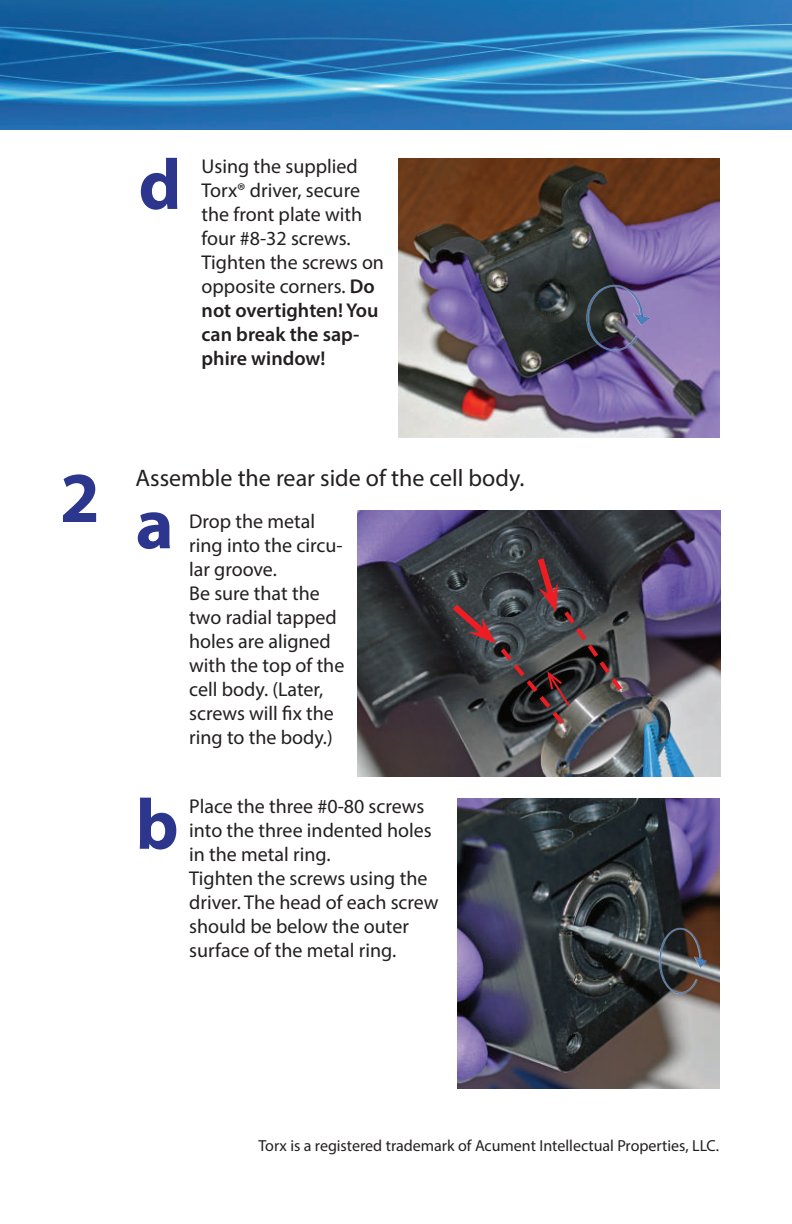
<style>
.page{position:relative;width:792px;height:1224px;background:#fff}
.page>*{position:absolute;margin:0;border:0;box-sizing:border-box;transform-origin:0 0}
.t1{font:700 72px "Myriad Pro";color:#2b368c}
.t2{font:24px "Myriad Pro";color:#231f20}
.t3{font:20px/24px "Myriad Pro";color:#231f20}
.t4{font:16px "Myriad Pro";color:#231f20}
.s1{font-weight:600}
</style>
<div class="page">
<img style="left:0;top:0;width:792px;height:130px">
<img style="left:399px;top:158px;width:321px;height:279px">
<img style="left:578px;top:282px;width:74px;height:71px">
<img style="left:357px;top:511px;width:364px;height:265px">
<svg style="left:446px;top:552px;width:180px;height:176px"></svg>
<img style="left:458px;top:799px;width:262px;height:290px">
<img style="left:652px;top:924px;width:56px;height:71px">
<h1 class="t1" style="left:138px;top:138px;width:44px">d</h1>
<p class="t3" style="left:202px;top:154px;width:184px">Using the supplied<br>Torx® driver, secure the front plate with four #8-32 screws.<br>Tighten the screws on opposite corners. <span class="s1">Do not overtighten! You can break the sap&shy;phire window!</span></p>
<h1 class="t1" style="left:60px;top:451px;width:41px">2</h1>
<p class="t2" style="left:136px;top:463px;width:390px">Assemble the rear side of the cell body.</p>
<h1 class="t1" style="left:136px;top:477px;width:40px">a</h1>
<p class="t3" style="left:189px;top:509px;width:157px">Drop the metal ring into the circu&shy;lar groove.<br>Be sure that the two radial tapped holes are aligned with the top of the cell body. (Later, screws will fix the ring to the body.)</p>
<h1 class="t1" style="left:136px;top:778px;width:45px">b</h1>
<p class="t3" style="left:189px;top:794px;width:251px">Place the three #0-80 screws into the three indented holes in the metal ring.<br>Tighten the screws using the driver. The head of each screw should be below the outer surface of the metal ring.</p>
<p class="t4" style="left:258px;top:1136px;width:462px">Torx is a registered trademark of Acument Intellectual Properties, LLC.</p>
</div>
